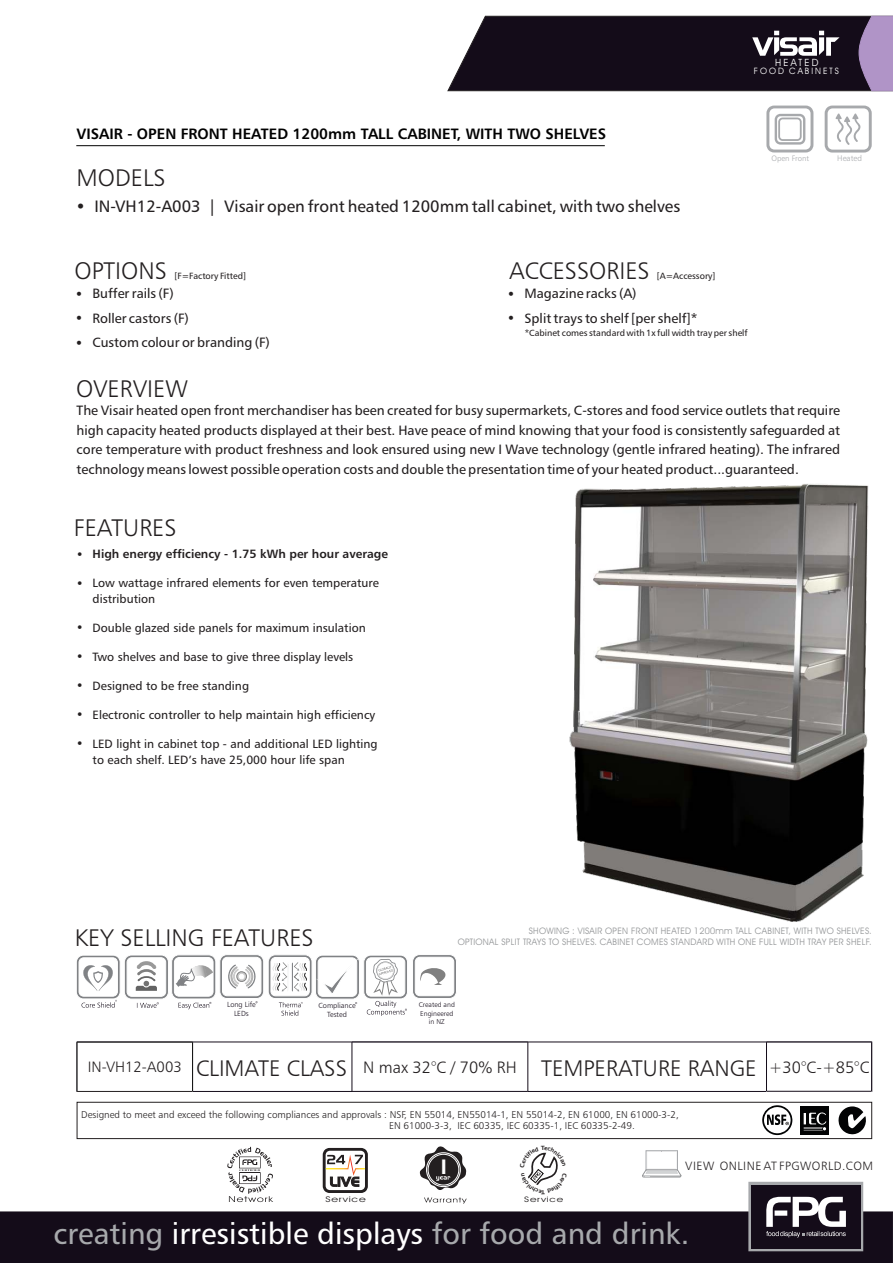
<style>
.page{position:relative;width:893px;height:1263px;background:#fff}
.page>*{position:absolute;margin:0;border:0;box-sizing:border-box;transform-origin:0 0}
.t1{font:30px "Humanist 777 BT Roman B";color:#a7a9ac}
.t2{font:24px "Humanist 777 BT Light B";color:#231f20}
.t3{font:22.5px "Humanist 777 BT Light B";color:#231f20}
.t4{font:700 21.75px "Handel Got D";color:#fff}
.t5{font:16.5px "Humanist 777 BT Roman B";color:#231f20}
.t6{font:16.5px "Humanist 777 BT Light B";color:#231f20}
.t7{font:15px "Humanist 777 BT Bold B";color:#000}
.t8{font:15px "Humanist 777 BT Light B";color:#231f20}
.t9{font:13.5px/24.5px "Humanist 777 BT Roman B";color:#231f20}
.t10{font:12px/15.9px "Humanist 777 BT Roman B";color:#231f20}
.t11{font:12px "Humanist 777 BT Bold B";color:#231f20}
.t12{font:12px "Humanist 777 BT Light B";letter-spacing:.04em;color:#231f20}
.t13{font:11.55px/24.5px "Symbol";color:#231f20;text-align:justify}
.t14{font:10.2px "Symbol";color:#231f20}
.t15{font:10.05px "Avant Garde IT Cby BT";letter-spacing:.225em;color:#fff}
.t16{font:9.9px/11.9px "Humanist 777 BT Light B";color:#231f20}
.t17{font:9px/10.8px "Avant Garde IT Cby BT";letter-spacing:.03em;color:#949698;text-align:right}
.t18{font:9px "Humanist 777 BT Roman B";color:#231f20}
.t19{font:8.85px "Avant Garde IT Cby BT";letter-spacing:.225em;color:#fff}
.t20{font:8.1px "Humanist 777 BT Light B";color:#a7a9ac}
.t21{font:7.95px "Avant Garde IT Cby BT";letter-spacing:.07em;color:#231f20;scale:1.4 1}
.t22{font:7.8px "Humanist 777 BT Light B";color:#a7a9ac}
.t23{font:7.65px "Avant Garde IT Cby BT";letter-spacing:.07em;color:#231f20;scale:1.4 1}
.t24{font:7.5px/8.9px "Humanist 777 BT Light B";color:#140c19;text-align:center}
.t25{font:7.35px/8.9px "Humanist 777 BT Light B";color:#140c19;text-align:center}
.t26{font:7.05px/8.4px "Humanist 777 BT Light B";color:#140c19;text-align:center}
.s1{color:#fff}
</style>
<div class="page">
<img style="left:569px;top:484px;width:300px;height:438px">
<hr style="left:352px;top:1042px;width:1px;height:49px;background:#140c19">
<hr style="left:528px;top:1042px;width:1px;height:49px;background:#140c19">
<hr style="left:352px;top:1091px;width:176px;height:1px;background:#140c19">
<hr style="left:352px;top:1042px;width:176px;height:1px;background:#140c19">
<hr style="left:766px;top:1042px;width:1px;height:49px;background:#140c19">
<hr style="left:871px;top:1042px;width:1px;height:49px;background:#140c19">
<hr style="left:766px;top:1091px;width:105px;height:1px;background:#140c19">
<hr style="left:766px;top:1042px;width:105px;height:1px;background:#140c19">
<svg style="left:825px;top:106px;width:47px;height:47px"></svg>
<div style="left:0;top:1211px;width:893px;height:52px;background:#140c19"></div>
<svg style="left:227px;top:1147px;width:46px;height:55px"></svg>
<svg style="left:322px;top:1147px;width:46px;height:46px"></svg>
<svg style="left:424px;top:1197px;width:43px;height:7px"></svg>
<svg style="left:420px;top:1146px;width:46px;height:44px"></svg>
<div style="left:426px;top:1152px;width:35px;height:35px;border:1px solid #fff;border-radius:50%"></div>
<div style="left:428px;top:1154px;width:31px;height:31px;border:1px solid #fff;border-radius:50%"></div>
<svg style="left:748px;top:1182px;width:115px;height:69px;background:#4c4650"></svg>
<div style="left:646px;top:1150px;width:32px;height:20px;border:1px solid #a7a9ac"></div>
<svg style="left:766px;top:106px;width:47px;height:46px"></svg>
<hr style="left:76px;top:145px;width:529px;height:1px;background:#000">
<svg style="left:642px;top:1151px;width:39px;height:27px"></svg>
<svg style="left:76px;top:955px;width:380px;height:61px"></svg>
<svg style="left:447px;top:15px;width:446px;height:77px;background:#332b39"></svg>
<svg style="left:77px;top:1102px;width:795px;height:37px"></svg>
<hr style="left:77px;top:1042px;width:1px;height:49px;background:#000">
<hr style="left:192px;top:1042px;width:1px;height:49px;background:#000">
<hr style="left:77px;top:1091px;width:116px;height:1px;background:#231f20">
<hr style="left:77px;top:1042px;width:116px;height:1px;background:#000">
<svg style="left:528px;top:1152px;width:30px;height:33px"></svg>
<p class="t7" style="left:77px;top:127px;width:531px">VISAIR - OPEN FRONT HEATED 1200mm TALL CABINET, WITH TWO SHELVES</p>
<h2 class="t2" style="left:77px;top:168px;width:90px">MODELS</h2>
<p class="t5" style="left:77px;top:199px;width:604px">• IN-VH12-A003 | Visair open front heated 1200mm tall cabinet, with two shelves</p>
<h2 class="t2" style="left:75px;top:261px;width:94px">OPTIONS</h2>
<p class="t18" style="left:175px;top:273px;width:73px">[F=Factory Fitted]</p>
<h2 class="t2" style="left:509px;top:261px;width:142px">ACCESSORIES</h2>
<p class="t18" style="left:657px;top:273px;width:60px">[A=Accessory]</p>
<p class="t15" style="left:775px;top:59px;width:45px">HEATED</p>
<p class="t19" style="left:754px;top:67px;width:87px">FOOD CABINETS</p>
<p class="t22" style="left:771px;top:155px;width:39px">Open Front</p>
<p class="t20" style="left:837px;top:155px;width:26px">Heated</p>
<p class="t13" style="left:77px;top:282px;width:7px">• • •</p>
<p class="t9" style="left:92px;top:283px;width:179px">Buffer rails (F)<br>Roller castors (F)<br>Custom colour or branding (F)</p>
<p class="t9" style="left:524px;top:283px;width:175px">Magazine racks (A)<br>Split trays to shelf [per shelf]*</p>
<p class="t18" style="left:525px;top:329px;width:225px">*Cabinet comes standard with 1x full width tray per shelf</p>
<h2 class="t2" style="left:76px;top:378px;width:113px">OVERVIEW</h2>
<p class="t9" style="left:77px;top:402px;width:765px;line-height:19.5px;text-align:justify">The Visair heated open front merchandiser has been created for busy supermarkets, C-stores and food service outlets that require high capacity heated products displayed at their best. Have peace of mind knowing that your food is consistently safeguarded at core temperature with product freshness and look ensured using new I Wave technology (gentle infrared heating). The infrared technology means lowest possible operation costs and double the presentation time of your heated product...guaranteed.</p>
<h2 class="t2" style="left:74px;top:518px;width:104px">FEATURES</h2>
<p class="t11" style="left:77px;top:549px;width:312px">• High energy efficiency - 1.75 kWh per hour average</p>
<p class="t10" style="left:93px;top:576px;width:288px;text-indent:-15px">• Low wattage infrared elements for even temperature distribution</p>
<p class="t10" style="left:77px;top:621px;width:290px">• Double glazed side panels for maximum insulation</p>
<p class="t14" style="left:77px;top:652px;width:6px">•</p>
<p class="t14" style="left:77px;top:681px;width:6px">•</p>
<p class="t10" style="left:77px;top:708px;width:299px">• Electronic controller to help maintain high efficiency</p>
<p class="t14" style="left:77px;top:739px;width:6px">•</p>
<p class="t10" style="left:93px;top:650px;width:262px">Two shelves and base to give three display levels</p>
<p class="t10" style="left:93px;top:679px;width:158px">Designed to be free standing</p>
<p class="t10" style="left:93px;top:737px;width:287px">LED light in cabinet top - and additional LED lighting to each shelf. LED’s have 25,000 hour life span</p>
<h2 class="t2" style="left:75px;top:928px;width:240px">KEY SELLING FEATURES</h2>
<p class="t17" style="left:458px;top:926px;width:416px">SHOWING : VISAIR OPEN FRONT HEATED 1200mm TALL CABINET, WITH TWO SHELVES.<br>OPTIONAL SPLIT TRAYS TO SHELVES. CABINET COMES STANDARD WITH ONE FULL WIDTH TRAY PER SHELF.</p>
<p class="t8" style="left:88px;top:1061px;width:96px">IN-VH12-A003</p>
<p class="t25" style="left:227px;top:1001px;width:30px">Long Life<br>LEDs</p>
<p class="t26" style="left:419px;top:1001px;width:38px">Created and<br>Engineered in NZ</p>
<p class="t24" style="left:319px;top:1001px;width:39px">Compliance<br>Tested</p>
<h3 class="t3" style="left:196px;top:1058px;width:152px">CLIMATE CLASS</h3>
<h3 class="t3" style="left:541px;top:1059px;width:217px">TEMPERATURE RANGE</h3>
<p class="t6" style="left:363px;top:1060px;width:155px">N max 32°C / 70% RH</p>
<p class="t6" style="left:769px;top:1060px;width:102px">+30°C-+85°C</p>
<p class="t16" style="left:389px;top:1109px;width:291px;text-indent:-308px">Designed to meet and exceed the following compliances and approvals : NSF, EN 55014, EN55014-1, EN 55014-2, EN 61000, EN 61000-3-2,<br>EN 61000-3-3, IEC 60335, IEC 60335-1, IEC 60335-2-49.</p>
<p class="t21" style="left:325px;top:1196px;width:30px">Service</p>
<h3 class="t4" style="left:441px;top:1156px;width:8px">1</h3>
<p class="t23" style="left:524px;top:1196px;width:29px">Service</p>
<p class="t12" style="left:685px;top:1161px;width:189px">VIEW ONLINE AT FPGWORLD.COM</p>
<h1 class="t1" style="left:53px;top:1221px;width:637px">creating <span class="s1">irresistible displays</span> for food and drink.</h1>
</div>
